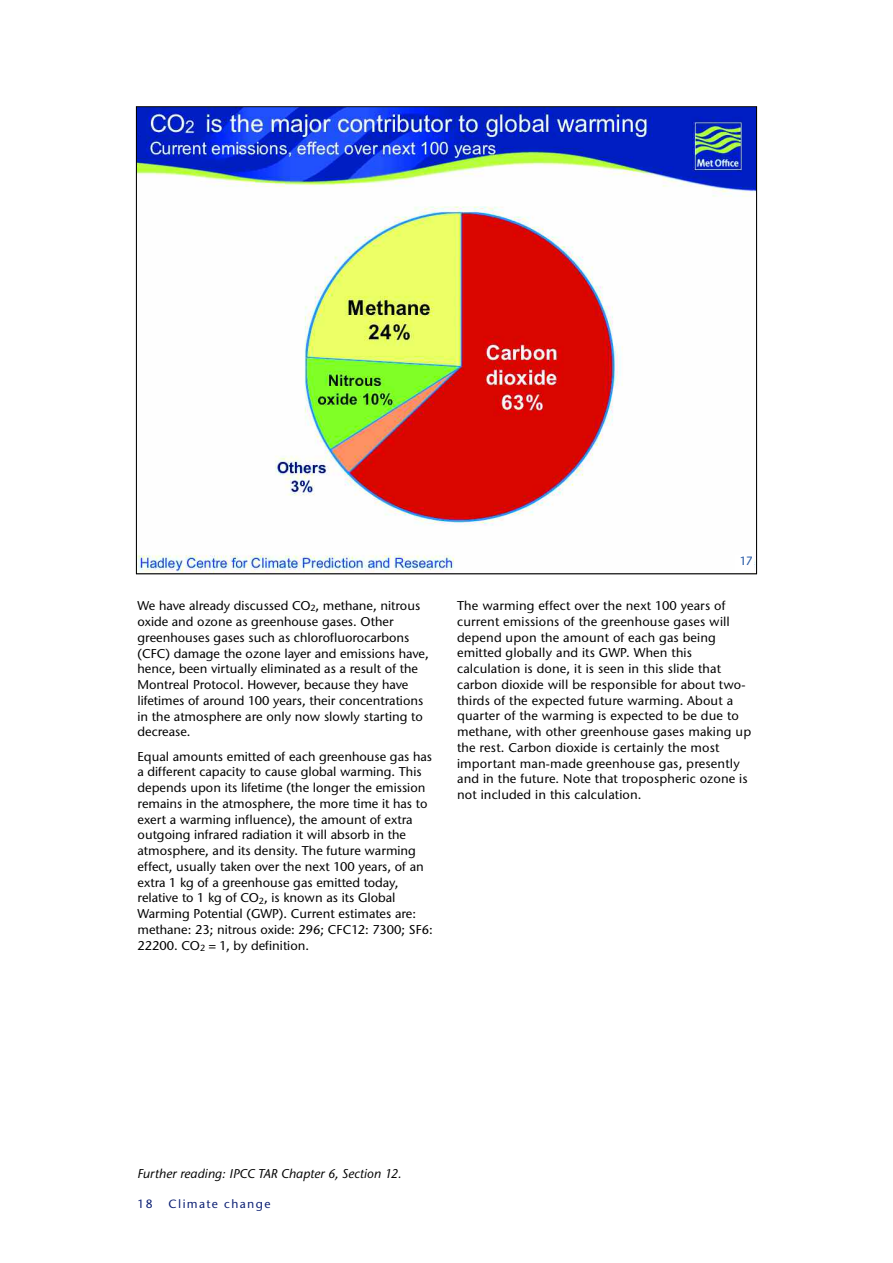
<style>
.page{position:relative;width:893px;height:1263px;background:#fff}
.page>*{position:absolute;margin:0;border:0;box-sizing:border-box;transform-origin:0 0}
.t1{font:500 12.75px/15.8px "Stone Sans ITC";color:#000}
.t2{font:italic 500 12.75px "Stone Sans ITC";color:#000}
.t3{font:500 12px "Stone Sans ITC";letter-spacing:.115em;color:#0c2074}
.t4{font:500 12px "Stone Sans ITC";color:#2255a4}
</style>
<div class="page">
<img style="left:138px;top:108px;width:617px;height:464px">
<div style="left:736px;top:555px;width:18px;height:16px;background:#fff"></div>
<p class="t1" style="left:138px;top:599px;width:293px">We have already discussed CO<sub>2</sub>, methane, nitrous oxide and ozone as greenhouse gases. Other greenhouses gases such as chlorofluorocarbons (CFC) damage the ozone layer and emissions have, hence, been virtually eliminated as a result of the Montreal Protocol. However, because they have lifetimes of around 100 years, their concentrations in the atmosphere are only now slowly starting to decrease.</p>
<p class="t1" style="left:138px;top:750px;width:297px">Equal amounts emitted of each greenhouse gas has a different capacity to cause global warming. This depends upon its lifetime (the longer the emission remains in the atmosphere, the more time it has to exert a warming influence), the amount of extra outgoing infrared radiation it will absorb in the atmosphere, and its density. The future warming effect, usually taken over the next 100 years, of an extra 1 kg of a greenhouse gas emitted today, relative to 1 kg of CO<sub>2</sub>, is known as its Global Warming Potential (GWP). Current estimates are: methane: 23; nitrous oxide: 296; CFC12: 7300; SF6:<br>22200. CO<sub>2</sub> = 1, by definition.</p>
<p class="t4" style="left:740px;top:557px;width:14px">17</p>
<p class="t1" style="left:457px;top:599px;width:296px">The warming effect over the next 100 years of current emissions of the greenhouse gases will depend upon the amount of each gas being emitted globally and its GWP. When this calculation is done, it is seen in this slide that carbon dioxide will be responsible for about two&shy;thirds of the expected future warming. About a quarter of the warming is expected to be due to methane, with other greenhouse gases making up the rest. Carbon dioxide is certainly the most important man-made greenhouse gas, presently and in the future. Note that tropospheric ozone is not included in this calculation.</p>
<p class="t2" style="left:138px;top:1169px;width:266px">Further reading: IPCC TAR Chapter 6, Section 12.</p>
<p class="t3" style="left:138px;top:1199px;width:17px">18</p>
<p class="t3" style="left:169px;top:1199px;width:103px">Climate change</p>
</div>
